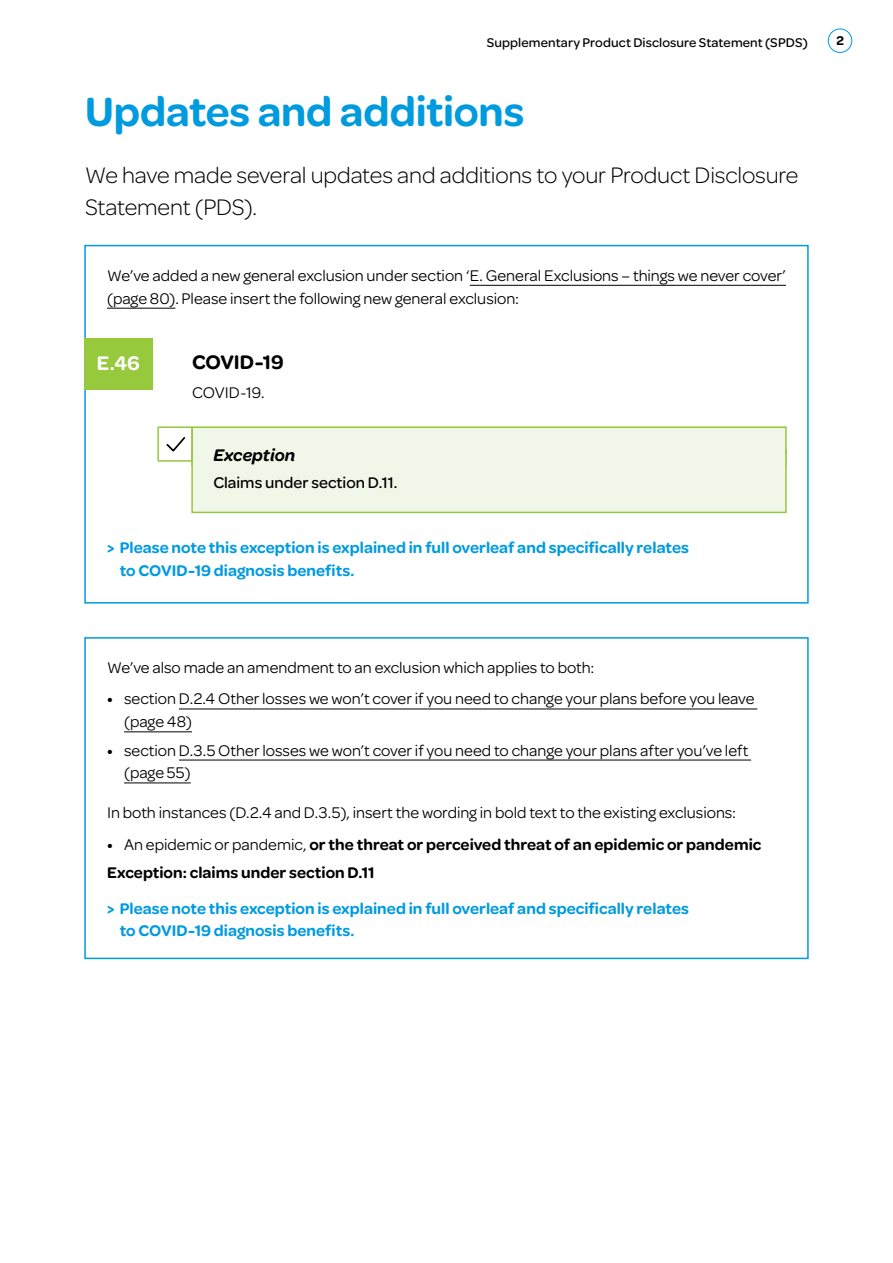
<style>
.page{position:relative;width:893px;height:1263px;background:#fff}
.page>*{position:absolute;margin:0;border:0;box-sizing:border-box;transform-origin:0 0}
.t1{font:600 43.5px "Omnes";letter-spacing:-.005em;color:#009bdf}
.Intro{font:300 24px/31.5px "Omnes";letter-spacing:-.005em;color:#000}
.t2{font:600 21px "Omnes";letter-spacing:-.005em;color:#000}
.TOC_Heading{font:600 21px "Omnes";color:#fff}
.Pullout_-_heading_Gr{font:italic 600 18px "Omnes";color:#000}
.Body{font:16.5px/22.8px "Omnes";color:#000}
.t3{font:600 16.5px/22.8px "Omnes";color:#009bdf}
.Bullets{font:600 16.5px "Omnes";letter-spacing:.005em;color:#000}
.Pullout_-_Multiple_P{font:500 16.5px "Omnes";color:#000}
.t4{font:500 13.5px "Omnes";letter-spacing:.01em;color:#000}
.t5{font:600 13.5px "Omnes";color:#000}
.s1{font-weight:600}
.s2{font-weight:400}
</style>
<div class="page">
<hr style="left:470px;top:285px;width:316px;height:1px;background:#000">
<hr style="left:107px;top:308px;width:68px;height:1px;background:#000">
<div style="left:192px;top:427px;width:594px;height:54px;background:#f1f7e8"></div>
<div style="left:191px;top:426px;width:596px;height:41px;border:2px solid #97c93d"></div>
<div style="left:192px;top:453px;width:594px;height:59px;background:#f1f7e8"></div>
<div style="left:191px;top:448px;width:596px;height:65px;border:2px solid #97c93d"></div>
<div style="left:84px;top:245px;width:725px;height:359px;border:2px solid #009bdf"></div>
<div style="left:84px;top:338px;width:68px;height:51px;background:#97c93d"></div>
<div style="left:157px;top:426px;width:36px;height:36px;border:2px solid #97c93d"></div>
<svg style="left:166px;top:437px;width:20px;height:15px"></svg>
<hr style="left:179px;top:709px;width:578px;height:1px;background:#000">
<hr style="left:124px;top:732px;width:68px;height:1px;background:#000">
<hr style="left:179px;top:760px;width:572px;height:1px;background:#000">
<hr style="left:124px;top:783px;width:67px;height:1px;background:#000">
<div style="left:84px;top:637px;width:725px;height:322px;border:2px solid #009bdf"></div>
<div style="left:828px;top:29px;width:24px;height:24px;border:1px solid #009bdf;border-radius:50%"></div>
<p class="t4" style="left:487px;top:33px;width:323px">Supplementary Product Disclosure Statement (SPDS)</p>
<p class="t5" style="left:836px;top:31px;width:9px">2</p>
<h1 class="t1" style="left:85px;top:82px;width:441px">Updates and additions</h1>
<p class="Intro" style="left:85px;top:158px;width:715px">We have made several updates and additions to your Product Disclosure<br>Statement (PDS).</p>
<p class="Body" style="left:107px;top:263px;width:680px">We’ve added a new general exclusion under section ‘E. General Exclusions – things we never cover’ (page 80). Please insert the following new general exclusion:</p>
<p class="TOC_Heading" style="left:97px;top:348px;width:45px">E.46</p>
<h3 class="t2" style="left:192px;top:347px;width:93px">COVID-19</h3>
<p class="Body" style="left:192px;top:380px;width:74px">COVID-19.</p>
<p class="Pullout_-_heading_Gr" style="left:213px;top:443px;width:83px">Exception</p>
<p class="Pullout_-_Multiple_P" style="left:213px;top:471px;width:186px">Claims under section D.11.</p>
<p class="t3" style="left:120px;top:535px;width:571px;text-indent:-13px">&gt; Please note this exception is explained in full overleaf and specifically relates to COVID-19 diagnosis benefits.</p>
<p class="Body" style="left:107px;top:655px;width:489px">We’ve also made an amendment to an exclusion which applies to both:</p>
<p class="Body" style="left:124px;top:687px;width:632px;text-indent:-17px"><span class="s1">•</span> section D.2.4 Other losses we won’t cover if you need to change your plans before you leave (page 48)</p>
<p class="Body" style="left:124px;top:738px;width:626px;text-indent:-17px"><span class="s1">•</span> section D.3.5 Other losses we won’t cover if you need to change your plans after you’ve left (page 55)</p>
<p class="Body" style="left:107px;top:800px;width:631px">In both instances (D.2.4 and D.3.5), insert the wording in bold text to the existing exclusions:</p>
<p class="Bullets" style="left:107px;top:833px;width:656px">• <span class="s2">An epidemic or pandemic,</span> or the threat or perceived threat of an epidemic or pandemic</p>
<p class="Bullets" style="left:107px;top:861px;width:269px">Exception: claims under section D.11</p>
<p class="t3" style="left:120px;top:895px;width:571px;text-indent:-13px">&gt; Please note this exception is explained in full overleaf and specifically relates to COVID-19 diagnosis benefits.</p>
</div>
